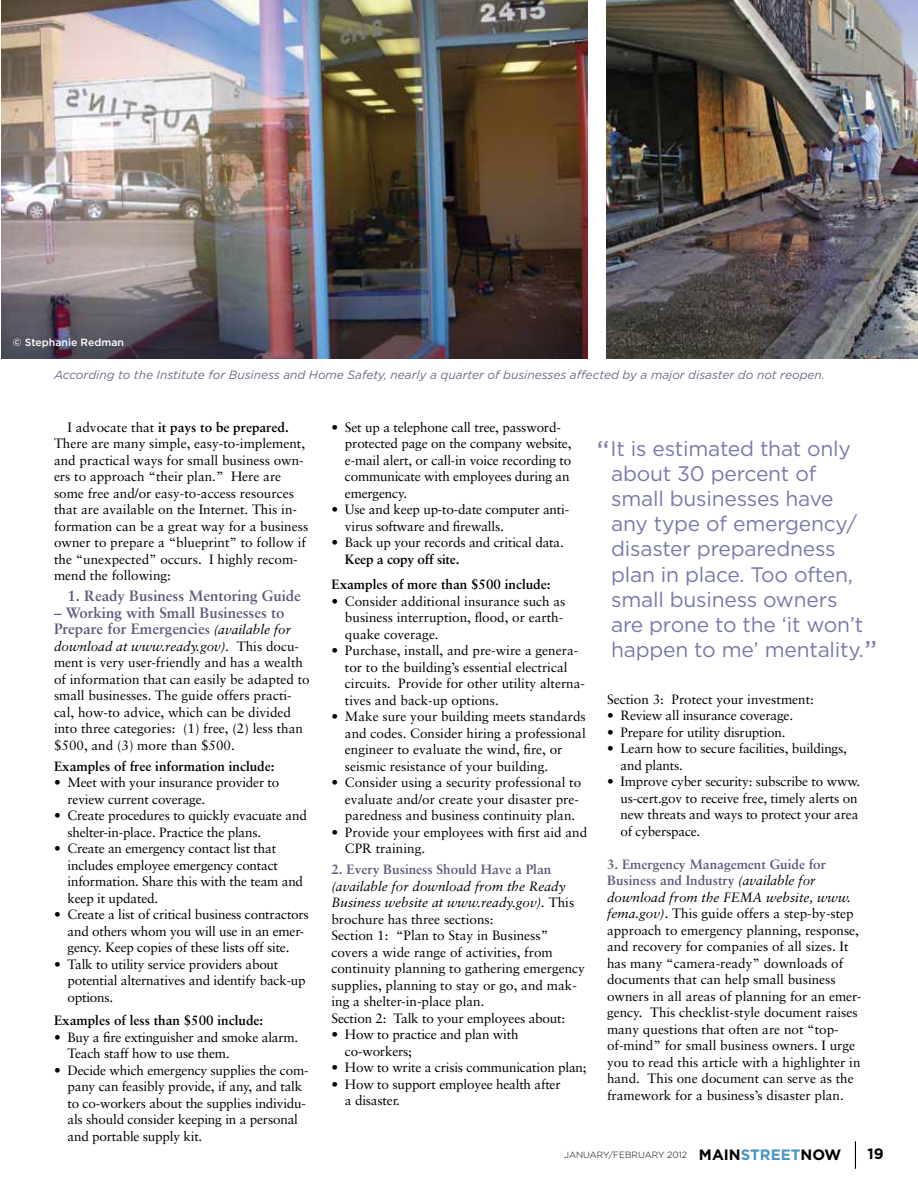
<style>
.page{position:relative;width:918px;height:1188px;background:#fff}
.page>*{position:absolute;margin:0;border:0;box-sizing:border-box;transform-origin:0 0}
.t1{font:30px "Gotham";color:#7879ac}
.t2{font:21px/25.2px "Gotham";letter-spacing:-.01em;color:#7879ac}
.t3{font:700 15px/16.5px "Sabon";color:#60577c}
.t4{font:700 15px "Gotham";color:#000}
.t5{font:13.5px/16.5px "Sabon";color:#000}
.t6{font:700 13.5px/25.5px "Sabon";color:#000}
.t7{font:700 13.5px "Sabon";color:#60577c}
.t8{font:italic 12px "Gotham";letter-spacing:-.005em;color:#726889}
.t9{font:500 10.5px "Gotham";color:#fff}
.t10{font:300 9px "Gotham";color:#000}
.s1{font-weight:700}
.s2{font-size:13.5px}
.s3{font-weight:400;font-style:italic;font-size:13.5px;color:#000}
.s4{font-style:italic}
.s5{font-size:30px}
.s6{font-weight:700;color:#60577c}
.s7{font-weight:700;font-size:15px}
.s8{font-weight:700;font-size:15px;color:#4b95c1}
</style>
<div class="page">
<svg style="left:855px;top:1141px;width:1px;height:28px"></svg>
<img style="left:2px;top:0;width:586px;height:359px">
<img style="left:606px;top:0;width:312px;height:359px">
<p class="t9" style="left:13px;top:337px;width:113px">© Stephanie Redman</p>
<p class="t8" style="left:54px;top:368px;width:772px">According to the Institute for Business and Home Safety, nearly a quarter of businesses affected by a major disaster do not reopen.</p>
<p class="t5" style="left:54px;top:419px;width:256px;text-indent:14px">I advocate that <span class="s1">it pays to be prepared.<br></span>There are many simple, easy-to-implement, and practical ways for small business own&shy;ers to approach “their plan.” Here are some free and/or easy-to-access resources that are available on the Internet. This in&shy;formation can be a great way for a business owner to prepare a “blueprint” to follow if the “unexpected” occurs. I highly recom&shy;mend the following:</p>
<p class="t3" style="left:68px;top:588px;width:235px">1. Ready Business Mentoring Guide</p>
<p class="t3" style="left:54px;top:604px;width:239px">– Working with Small Businesses to<br>Prepare for Emergencie<span class="s2">s</span> <span class="s3">(available for</span></p>
<p class="t5" style="left:54px;top:638px;width:257px"><span class="s4">download at www.ready.gov).</span> This docu&shy;ment is very user-friendly and has a wealth of information that can easily be adapted to small businesses. The guide offers practi&shy;cal, how-to advice, which can be divided into three categories: (1) free, (2) less than $500, and (3) more than $500.</p>
<p class="t6" style="left:54px;top:753px;width:222px">Examples of free information include:</p>
<p class="t5" style="left:68px;top:774px;width:213px;text-indent:-14px">• Meet with your insurance provider to review current coverage.</p>
<p class="t5" style="left:68px;top:807px;width:241px;text-indent:-14px">• Create procedures to quickly evacuate and shelter-in-place. Practice the plans.</p>
<p class="t5" style="left:68px;top:840px;width:237px;text-indent:-14px">• Create an emergency contact list that includes employee emergency contact information. Share this with the team and keep it updated.</p>
<p class="t5" style="left:68px;top:906px;width:243px;text-indent:-14px">• Create a list of critical business contractors and others whom you will use in an emer&shy;gency. Keep copies of these lists off site.</p>
<p class="t5" style="left:68px;top:956px;width:240px;text-indent:-14px">• Talk to utility service providers about potential alternatives and identify back-up options.</p>
<p class="t6" style="left:54px;top:1007px;width:211px">Examples of less than $500 include:</p>
<p class="t5" style="left:68px;top:1028px;width:232px;text-indent:-14px">• Buy a fire extinguisher and smoke alarm.<br>Teach staff how to use them.</p>
<p class="t5" style="left:68px;top:1061px;width:243px;text-indent:-14px">• Decide which emergency supplies the com&shy;pany can feasibly provide, if any, and talk to co-workers about the supplies individu&shy;als should consider keeping in a personal and portable supply kit.</p>
<p class="t5" style="left:345px;top:419px;width:228px;text-indent:-14px">• Set up a telephone call tree, password&shy;protected page on the company website, e-mail alert, or call-in voice recording to communicate with employees during an emergency.</p>
<p class="t5" style="left:345px;top:501px;width:226px;text-indent:-14px">• Use and keep up-to-date computer anti&shy;virus software and firewalls.</p>
<p class="t5" style="left:331px;top:534px;width:234px">• Back up your records and critical data.</p>
<p class="t6" style="left:331px;top:546px;width:221px;text-indent:14px">Keep a copy off site.<br>Examples of more than $500 include:</p>
<p class="t5" style="left:345px;top:593px;width:222px;text-indent:-14px">• Consider additional insurance such as business interruption, flood, or earth&shy;quake coverage.</p>
<p class="t5" style="left:345px;top:642px;width:242px;text-indent:-14px">• Purchase, install, and pre-wire a genera&shy;tor to the building’s essential electrical circuits. Provide for other utility alterna&shy;tives and back-up options.</p>
<p class="t5" style="left:345px;top:708px;width:242px;text-indent:-14px">• Make sure your building meets standards and codes. Consider hiring a professional engineer to evaluate the wind, fire, or seismic resistance of your building.</p>
<p class="t5" style="left:345px;top:774px;width:238px;text-indent:-14px">• Consider using a security professional to evaluate and/or create your disaster pre&shy;paredness and business continuity plan.</p>
<p class="t5" style="left:345px;top:824px;width:244px;text-indent:-14px">• Provide your employees with first aid and<br>CPR training.</p>
<p class="t7" style="left:331px;top:861px;width:221px">2. Every Business Should Have a Plan</p>
<p class="t5" style="left:331px;top:878px;width:255px"><span class="s4">(available for download from the Ready Business website at www.ready.gov).</span> This brochure has three sections:<br>Section 1: “Plan to Stay in Business” covers a wide range of activities, from continuity planning to gathering emergency supplies, planning to stay or go, and mak&shy;ing a shelter-in-place plan.<br>Section 2: Talk to your employees about:</p>
<p class="t5" style="left:345px;top:1026px;width:175px;text-indent:-14px">• How to practice and plan with co-workers;</p>
<p class="t5" style="left:331px;top:1059px;width:257px">• How to write a crisis communication plan;</p>
<p class="t5" style="left:345px;top:1076px;width:217px;text-indent:-14px">• How to support employee health after a disaster.</p>
<h2 class="t2" style="left:611px;top:435px;width:242px">It is estimated that only</h2>
<h1 class="t1" style="left:597px;top:434px;width:15px">“</h1>
<h2 class="t2" style="left:611px;top:460px;width:268px">about 30 percent of<br>small businesses have<br>any type of emergency/ disaster preparedness plan in place. Too often, small business owners<br>are prone to the ‘it won’t happen to me’ mentality.<span class="s5">”</span></h2>
<p class="t5" style="left:607px;top:691px;width:209px">Section 3: Protect your investment:</p>
<p class="t5" style="left:607px;top:707px;width:188px">• Review all insurance coverage.</p>
<p class="t5" style="left:607px;top:724px;width:180px">• Prepare for utility disruption.</p>
<p class="t5" style="left:621px;top:740px;width:228px;text-indent:-14px">• Learn how to secure facilities, buildings, and plants.</p>
<p class="t5" style="left:621px;top:773px;width:241px;text-indent:-14px">• Improve cyber security: subscribe to www. us-cert.gov to receive free, timely alerts on new threats and ways to protect your area of cyberspace.</p>
<p class="t5" style="left:607px;top:855px;width:256px"><span class="s6">3. Emergency Management Guide for Business and Industry</span> <span class="s4">(available for download from the FEMA website, www. fema.gov)</span>. This guide offers a step-by-step approach to emergency planning, response, and recovery for companies of all sizes. It has many “camera-ready” downloads of documents that can help small business owners in all areas of planning for an emer&shy;gency. This checklist-style document raises many questions that often are not “top&shy;of-mind” for small business owners. I urge you to read this article with a highlighter in hand. This one document can serve as the framework for a business’s disaster plan.</p>
<p class="t10" style="left:564px;top:1150px;width:279px">JANUARY/FEBRUARY 2012 <span class="s7">MAIN</span><span class="s8">STREET</span><span class="s7">NOW</span></p>
<p class="t4" style="left:867px;top:1145px;width:18px">19</p>
</div>
